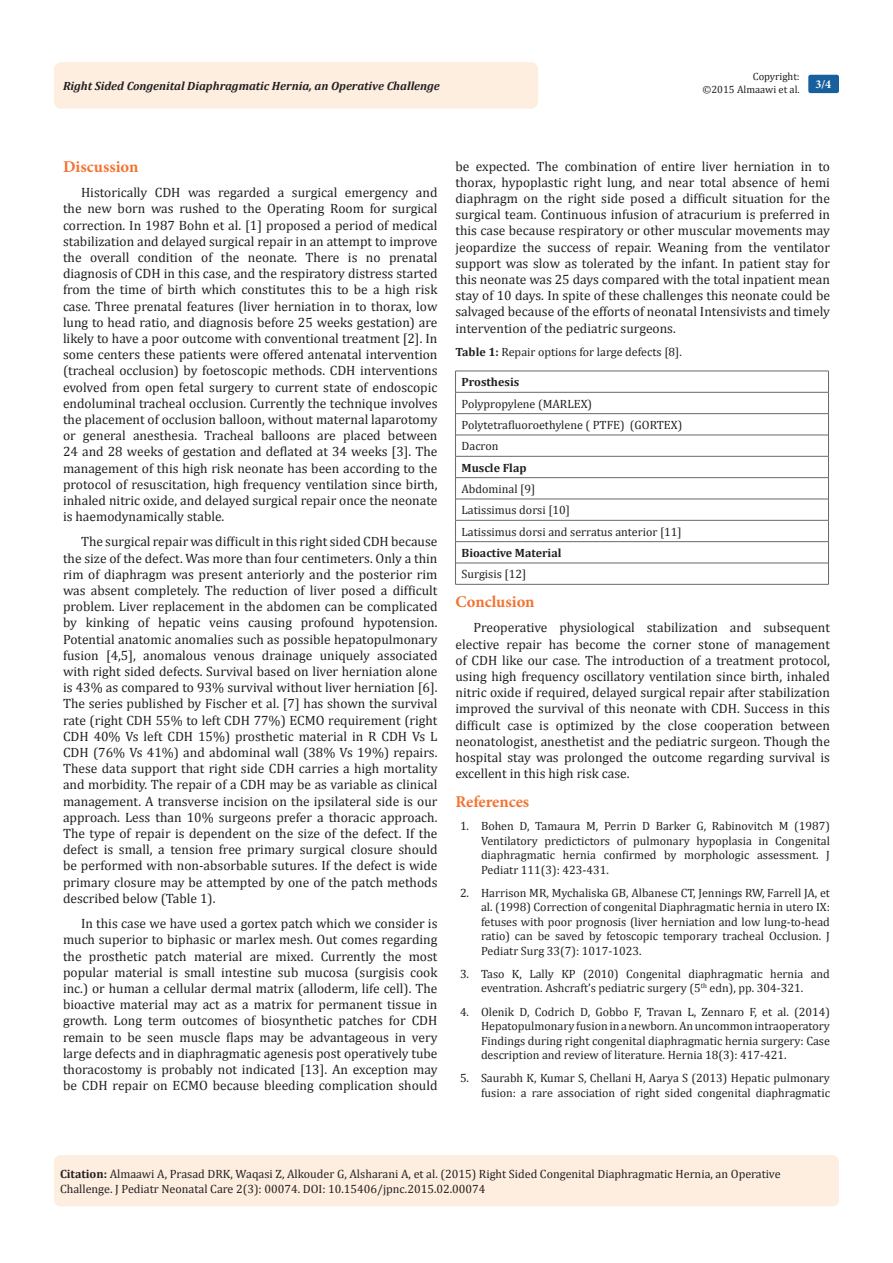
<style>
.page{position:relative;width:893px;height:1263px;background:#fff}
.page>*{position:absolute;margin:0;border:0;box-sizing:border-box;transform-origin:0 0}
.t1{font:700 16.5px "Minion Pro";color:#f37331}
.t2{font:13.5px/16.2px "Cambria";color:#231f20;text-align:justify}
.Citation{font:12px/14.4px "Cambria";color:#231f20;text-align:justify}
.t3{font:italic 700 12px "Cambria";color:#231f20}
.t4{font:700 12px "Cambria";color:#231f20}
.t5{font:700 12px "Minion Pro";color:#fff}
.t6{font:10.5px "Cambria";color:#231f20}
.s1{font-weight:700}
</style>
<div class="page">
<div style="left:54px;top:62px;width:484px;height:47px;background:#feeee0;border-radius:8px"></div>
<div style="left:808px;top:75px;width:31px;height:18px;background:#18609d;border-radius:2px"></div>
<div style="left:54px;top:1155px;width:785px;height:51px;background:#feeee0;border-radius:7px"></div>
<hr style="left:455px;top:371px;width:373px;height:1px;background:#69696c">
<hr style="left:455px;top:392px;width:373px;height:1px;background:#69696c">
<hr style="left:455px;top:413px;width:373px;height:1px;background:#69696c">
<hr style="left:455px;top:435px;width:373px;height:1px;background:#69696c">
<hr style="left:455px;top:456px;width:373px;height:1px;background:#69696c">
<hr style="left:455px;top:477px;width:373px;height:1px;background:#69696c">
<hr style="left:455px;top:499px;width:373px;height:1px;background:#69696c">
<hr style="left:455px;top:520px;width:373px;height:1px;background:#69696c">
<hr style="left:455px;top:541px;width:373px;height:1px;background:#69696c">
<hr style="left:455px;top:563px;width:373px;height:1px;background:#69696c">
<svg style="left:455px;top:372px;width:1px;height:212px"></svg>
<svg style="left:828px;top:371px;width:1px;height:213px"></svg>
<hr style="left:455px;top:584px;width:373px;height:1px;background:#69696c">
<p class="t6" style="left:753px;top:70px;width:48px">Copyright:</p>
<p class="t6" style="left:702px;top:83px;width:99px">©2015 Almaawi et al.</p>
<p class="t3" style="left:63px;top:78px;width:378px">Right Sided Congenital Diaphragmatic Hernia, an Operative Challenge</p>
<p class="t5" style="left:815px;top:76px;width:17px">3/4</p>
<p class="t1" style="left:63px;top:155px;width:77px">Discussion</p>
<p class="t2" style="left:63px;top:184px;width:376px;text-indent:18px">Historically CDH was regarded a surgical emergency and the new born was rushed to the Operating Room for surgical correction. In 1987 Bohn et al. [1] proposed a period of medical stabilization and delayed surgical repair in an attempt to improve the overall condition of the neonate. There is no prenatal diagnosis of CDH in this case, and the respiratory distress started from the time of birth which constitutes this to be a high risk case. Three prenatal features (liver herniation in to thorax, low lung to head ratio, and diagnosis before 25 weeks gestation) are likely to have a poor outcome with conventional treatment [2]. In some centers these patients were offered antenatal intervention (tracheal occlusion) by foetoscopic methods. CDH interventions evolved from open fetal surgery to current state of endoscopic endoluminal tracheal occlusion. Currently the technique involves the placement of occlusion balloon, without maternal laparotomy or general anesthesia. Tracheal balloons are placed between 24 and 28 weeks of gestation and deflated at 34 weeks [3]. The management of this high risk neonate has been according to the protocol of resuscitation, high frequency ventilation since birth, inhaled nitric oxide, and delayed surgical repair once the neonate is haemodynamically stable.</p>
<p class="t2" style="left:63px;top:534px;width:376px;text-indent:18px">The surgical repair was difficult in this right sided CDH because the size of the defect. Was more than four centimeters. Only a thin rim of diaphragm was present anteriorly and the posterior rim was absent completely. The reduction of liver posed a difficult problem. Liver replacement in the abdomen can be complicated by kinking of hepatic veins causing profound hypotension.<br>Potential anatomic anomalies such as possible hepatopulmonary fusion [4,5], anomalous venous drainage uniquely associated with right sided defects. Survival based on liver herniation alone is 43% as compared to 93% survival without liver herniation [6].<br>The series published by Fischer et al. [7] has shown the survival rate (right CDH 55% to left CDH 77%) ECMO requirement (right CDH 40% Vs left CDH 15%) prosthetic material in R CDH Vs L CDH (76% Vs 41%) and abdominal wall (38% Vs 19%) repairs.<br>These data support that right side CDH carries a high mortality and morbidity. The repair of a CDH may be as variable as clinical management. A transverse incision on the ipsilateral side is our approach. Less than 10% surgeons prefer a thoracic approach.<br>The type of repair is dependent on the size of the defect. If the defect is small, a tension free primary surgical closure should be performed with non-absorbable sutures. If the defect is wide primary closure may be attempted by one of the patch methods described below (Table 1).</p>
<p class="t2" style="left:63px;top:915px;width:376px;text-indent:18px">In this case we have used a gortex patch which we consider is much superior to biphasic or marlex mesh. Out comes regarding the prosthetic patch material are mixed. Currently the most popular material is small intestine sub mucosa (surgisis cook inc.) or human a cellular dermal matrix (alloderm, life cell). The bioactive material may act as a matrix for permanent tissue in growth. Long term outcomes of biosynthetic patches for CDH remain to be seen muscle flaps may be advantageous in very large defects and in diaphragmatic agenesis post operatively tube thoracostomy is probably not indicated [13]. An exception may be CDH repair on ECMO because bleeding complication should</p>
<p class="t2" style="left:455px;top:158px;width:376px">be expected. The combination of entire liver herniation in to thorax, hypoplastic right lung, and near total absence of hemi diaphragm on the right side posed a difficult situation for the surgical team. Continuous infusion of atracurium is preferred in this case because respiratory or other muscular movements may jeopardize the success of repair. Weaning from the ventilator support was slow as tolerated by the infant. In patient stay for this neonate was 25 days compared with the total inpatient mean stay of 10 days. In spite of these challenges this neonate could be salvaged because of the efforts of neonatal Intensivists and timely intervention of the pediatric surgeons.</p>
<p class="Citation" style="left:455px;top:345px;width:228px"><span class="s1">Table 1:</span> Repair options for large defects [8].</p>
<p class="t4" style="left:461px;top:374px;width:59px">Prosthesis</p>
<p class="Citation" style="left:461px;top:396px;width:132px">Polypropylene (MARLEX)</p>
<p class="Citation" style="left:461px;top:418px;width:222px">Polytetrafluoroethylene ( PTFE) (GORTEX)</p>
<p class="Citation" style="left:461px;top:439px;width:38px">Dacron</p>
<p class="t4" style="left:461px;top:459px;width:67px">Muscle Flap</p>
<p class="Citation" style="left:461px;top:482px;width:75px">Abdominal [9]</p>
<p class="Citation" style="left:461px;top:503px;width:110px">Latissimus dorsi [10]</p>
<p class="Citation" style="left:461px;top:524px;width:222px">Latissimus dorsi and serratus anterior [11]</p>
<p class="t4" style="left:461px;top:544px;width:101px">Bioactive Material</p>
<p class="Citation" style="left:461px;top:567px;width:66px">Surgisis [12]</p>
<p class="t1" style="left:455px;top:590px;width:81px">Conclusion</p>
<p class="t2" style="left:455px;top:620px;width:376px;text-indent:18px">Preoperative physiological stabilization and subsequent elective repair has become the corner stone of management of CDH like our case. The introduction of a treatment protocol, using high frequency oscillatory ventilation since birth, inhaled nitric oxide if required, delayed surgical repair after stabilization improved the survival of this neonate with CDH. Success in this difficult case is optimized by the close cooperation between neonatologist, anesthetist and the pediatric surgeon. Though the hospital stay was prolonged the outcome regarding survival is excellent in this high risk case.</p>
<p class="t1" style="left:455px;top:790px;width:75px">References</p>
<p class="Citation" style="left:481px;top:819px;width:350px;text-indent:-21px">1. Bohen D, Tamaura M, Perrin D Barker G, Rabinovitch M (1987)<br>Ventilatory predictictors of pulmonary hypoplasia in Congenital diaphragmatic hernia confirmed by morphologic assessment. J Pediatr 111(3): 423-431.</p>
<p class="Citation" style="left:481px;top:886px;width:350px;text-indent:-21px">2. Harrison MR, Mychaliska GB, Albanese CT, Jennings RW, Farrell JA, et al. (1998) Correction of congenital Diaphragmatic hernia in utero IX: fetuses with poor prognosis (liver herniation and low lung-to-head ratio) can be saved by fetoscopic temporary tracheal Occlusion. J Pediatr Surg 33(7): 1017-1023.</p>
<p class="Citation" style="left:460px;top:967px;width:371px;text-align:center">3. Taso K, Lally KP (2010) Congenital diaphragmatic hernia and eventration. Ashcraft’s pediatric surgery (5<sup>th</sup> edn), pp. 304-321.</p>
<p class="Citation" style="left:481px;top:1004px;width:350px;text-indent:-21px">4. Olenik D, Codrich D, Gobbo F, Travan L, Zennaro F, et al. (2014)<br>Hepatopulmonary fusion in a newborn. An uncommon intraoperatory Findings during right congenital diaphragmatic hernia surgery: Case description and review of literature. Hernia 18(3): 417-421.</p>
<p class="Citation" style="left:460px;top:1071px;width:371px;text-align:right">5. Saurabh K, Kumar S, Chellani H, Aarya S (2013) Hepatic pulmonary fusion: a rare association of right sided congenital diaphragmatic</p>
<p class="Citation" style="left:60px;top:1167px;width:722px"><span class="s1">Citation:</span> Almaawi A, Prasad DRK, Waqasi Z, Alkouder G, Alsharani A, et al. (2015) Right Sided Congenital Diaphragmatic Hernia, an Operative<br>Challenge. J Pediatr Neonatal Care 2(3): 00074. DOI: 10.15406/jpnc.2015.02.00074</p>
</div>
